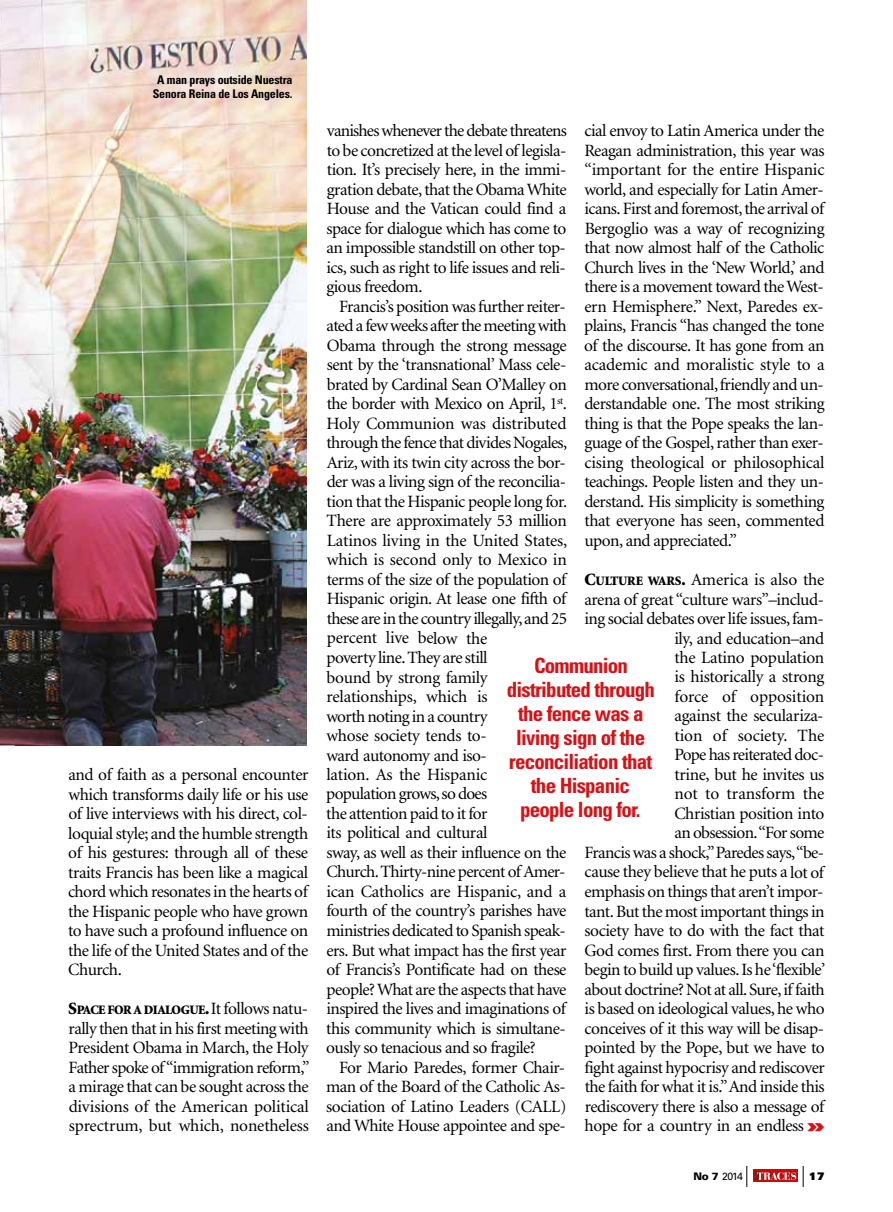
<style>
.page{position:relative;width:893px;height:1212px;background:#fff}
.page>*{position:absolute;margin:0;border:0;box-sizing:border-box;transform-origin:0 0}
.t1{font:700 condensed 21px/24px "Univers";letter-spacing:-.04em;color:#d51317;text-align:center}
.t2{font:17.25px/19.5px "Minion";letter-spacing:-.03em;color:#000;text-align:justify}
.t3{font:900 12.9px "Minion";color:#000}
.t4{font:700 condensed 12px/13.5px "Univers";letter-spacing:-.015em;color:#000;text-align:center}
.t5{font:10.5px "Univers";color:#000}
.t6{font:900 10.5px "Univers";color:#000}
.s1{font-size:17.25px}
.s2{font-weight:400;font-size:17.25px}
.s3{font-weight:900}
.s4{font-weight:900;font-size:12.9px}
.s5{font-family:"Univers";font-weight:900;font-stretch:expanded;font-size:18px;color:#d51317}
</style>
<div class="page">
<svg style="left:803px;top:1166px;width:1px;height:21px"></svg>
<div style="left:753px;top:1170px;width:45px;height:12px;background:#c00d0e"></div>
<svg style="left:754px;top:1171px;width:42px;height:9px"></svg>
<svg style="left:746px;top:1166px;width:1px;height:21px"></svg>
<img style="left:0;top:0;width:306px;height:745px">
<img style="left:0;top:522px;width:15px;height:224px">
<p class="t4" style="left:153px;top:73px;width:141px">A man prays outside Nuestra<br>Senora Reina de Los Angeles.</p>
<p class="t2" style="left:68px;top:765px;width:242px">and of faith as a personal encounter which transforms daily life or his use of live interviews with his direct, col&shy;loquial style; and the humble strength of his gestures: through all of these traits Francis has been like a magical chord which resonates in the hearts of the Hispanic people who have grown to have such a profound influence on the life of the United States and of the Church.</p>
<p class="t3" style="left:68px;top:1003px;width:241px"><span class="s1">S</span>PACE FOR A DIALOGUE<span class="s1">.</span><span class="s2">It follows natu-</span></p>
<p class="t2" style="left:69px;top:1019px;width:243px">rally then that in his first meeting with President Obama in March, the Holy Father spoke of“immigration reform,” a mirage that can be sought across the divisions of the American political sprectrum, but which, nonetheless</p>
<p class="t2" style="left:584px;top:122px;width:242px">cial envoy to Latin America under the Reagan administration, this year was “important for the entire Hispanic world, and especially for Latin Amer&shy;icans. First and foremost,the arrival of Bergoglio was a way of recognizing that now almost half of the Catholic Church lives in the ‘New World,’ and there is a movement toward the West&shy;ern Hemisphere.” Next, Paredes ex&shy;plains, Francis “has changed the tone of the discourse. It has gone from an academic and moralistic style to a more conversational,friendly and un&shy;derstandable one. The most striking thing is that the Pope speaks the lan&shy;guage of the Gospel, rather than exer&shy;cising theological or philosophical teachings. People listen and they un&shy;derstand. His simplicity is something that everyone has seen, commented upon, and appreciated.”</p>
<p class="t2" style="left:584px;top:570px;width:242px;text-align:right"><span class="s3">C</span><span class="s4">ULTURE WARS</span><span class="s3">.</span> America is also the arena of great “culture wars”–includ&shy;ing social debates over life issues,fam&shy;ily, and education–and<br>the Latino population<br>is historically a strong<br>force of opposition<br>against the seculariza-<br>tion of society. The<br>Pope has reiterated doc-<br>trine, but he invites us<br>not to transform the<br>Christian position into<br>an obsession.“For some<br>Francis was a shock,”Paredes says,“be&shy;cause they believe that he puts a lot of emphasis on things that aren’t impor&shy;tant. But the most important things in society have to do with the fact that<br>God comes first. From there you can begin to build up values.Is he‘flexible’ about doctrine? Not at all.Sure,if faith is based on ideological values,he who conceives of it this way will be disap&shy;pointed by the Pope, but we have to fight against hypocrisy and rediscover the faith for what it is.”And inside this rediscovery there is also a message of hope for a country in an endless <span class="s5">»</span></p>
<p class="t5" style="left:693px;top:1169px;width:51px"><span class="s3">No 7</span> 2014</p>
<p class="t6" style="left:809px;top:1169px;width:17px">17</p>
<p class="t2" style="left:326px;top:122px;width:242px">vanishes whenever the debate threatens to be concretized at the level of legisla&shy;tion. It’s precisely here, in the immi&shy;gration debate,that the ObamaWhite House and the Vatican could find a space for dialogue which has come to an impossible standstill on other top&shy;ics, such as right to life issues and reli&shy;gious freedom.</p>
<p class="t2" style="left:326px;top:297px;width:243px;text-align:left;text-indent:13px">Francis’s position was further reiter&shy;ated a few weeks after the meeting with Obama through the strong message sent by the ‘transnational’ Mass cele&shy;brated by Cardinal Sean O’Malley on the border with Mexico on April, 1<sup>st</sup>.<br>Holy Communion was distributed through the fence that divides Nogales, Ariz, with its twin city across the bor&shy;der was a living sign of the reconcilia&shy;tion that the Hispanic people long for.<br>There are approximately 53 million Latinos living in the United States, which is second only to Mexico in terms of the size of the population of Hispanic origin. At lease one fifth of these are in the country illegally,and 25 percent live below the<br>poverty line.They are still<br>bound by strong family relationships, which is<br>worth noting in a country<br>whose society tends to-<br>ward autonomy and iso-<br>lation. As the Hispanic<br>population grows,so does<br>the attention paid to it for<br>its political and cultural<br>sway, as well as their influence on the Church.Thirty-nine percent ofAmer&shy;ican Catholics are Hispanic, and a fourth of the country’s parishes have ministries dedicated to Spanish speak&shy;ers. But what impact has the first year of Francis’s Pontificate had on these people?What are the aspects that have inspired the lives and imaginations of this community which is simultane&shy;ously so tenacious and so fragile?</p>
<p class="t2" style="left:326px;top:1058px;width:242px;text-indent:13px">For Mario Paredes, former Chair&shy;man of the Board of the Catholic As&shy;sociation of Latino Leaders (CALL) and White House appointee and spe-</p>
<p class="t1" style="left:507px;top:654px;width:150px">Communion distributed through the fence was a living sign of the reconciliation that the Hispanic people long for.</p>
</div>
